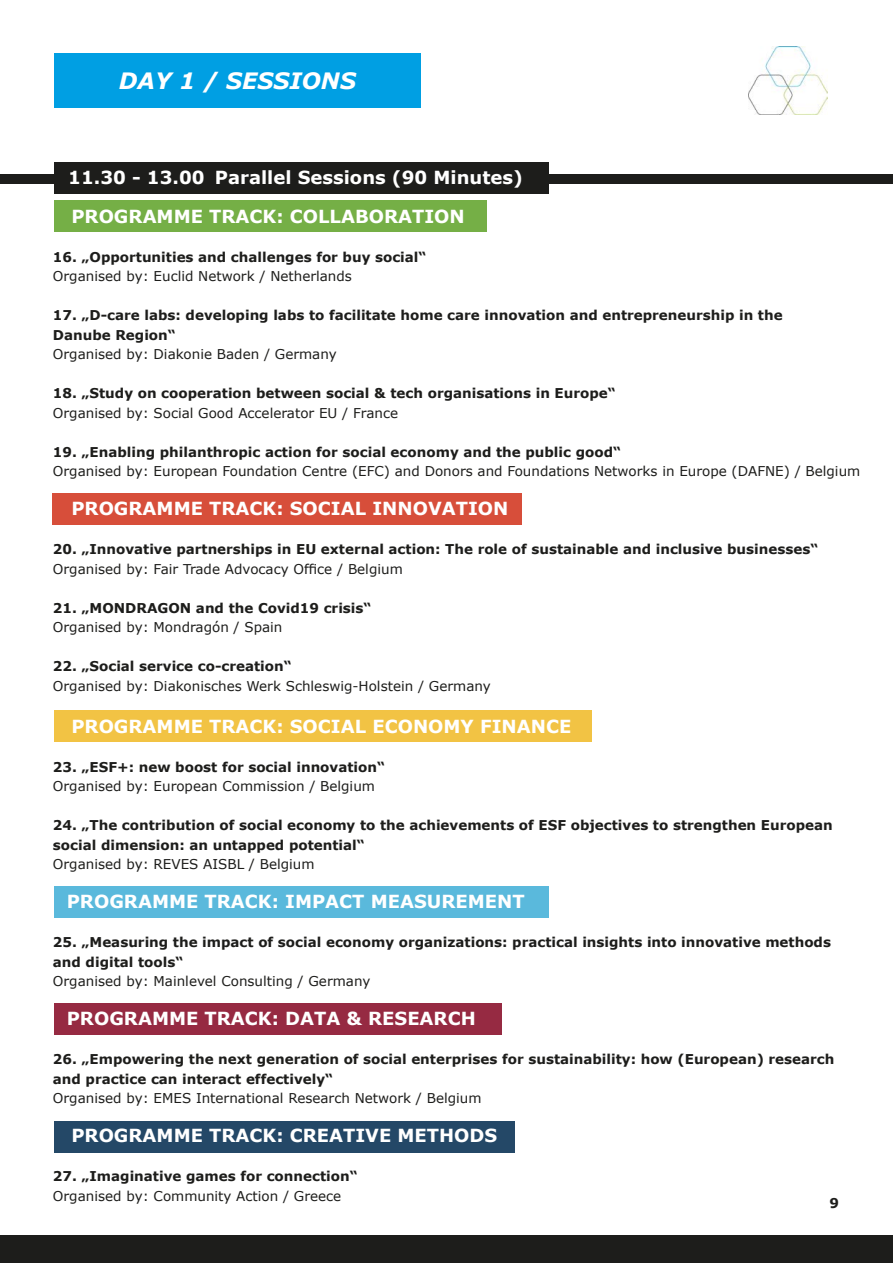
<style>
.page{position:relative;width:893px;height:1263px;background:#fff}
.page>*{position:absolute;margin:0;border:0;box-sizing:border-box;transform-origin:0 0}
.t1{font:italic 700 22.5px "Verdana";color:#fff}
.t2{font:700 18px/39px "Verdana";color:#fff}
.t3{font:700 13.5px/19.5px "Verdana";color:#1d1d1b}
.t4{font:13.5px "Verdana";color:#1d1d1b}
</style>
<div class="page">
<div style="left:0;top:174px;width:893px;height:9px;background:#1d1d1b"></div>
<div style="left:54px;top:53px;width:367px;height:54px;background:#009fe3"></div>
<div style="left:54px;top:162px;width:495px;height:31px;background:#1d1d1b"></div>
<div style="left:0;top:1236px;width:893px;height:27px;background:#1d1d1b"></div>
<img style="left:748px;top:46px;width:80px;height:68px">
<div style="left:53px;top:493px;width:469px;height:31px;background:#d74e3a"></div>
<div style="left:54px;top:201px;width:432px;height:31px;background:#75af46"></div>
<div style="left:54px;top:886px;width:495px;height:31px;background:#5ab9dc"></div>
<div style="left:54px;top:710px;width:537px;height:32px;background:#f2c344"></div>
<div style="left:54px;top:1121px;width:460px;height:32px;background:#244867"></div>
<div style="left:54px;top:1003px;width:447px;height:32px;background:#962a42"></div>
<h1 class="t1" style="left:119px;top:66px;width:239px">DAY 1 / SESSIONS</h1>
<h2 class="t2" style="left:68px;top:158px;width:456px">11.30 - 13.00 Parallel Sessions (90 Minutes)<br>PROGRAMME TRACK: COLLABORATION</h2>
<p class="t3" style="left:53px;top:247px;width:375px">16. „Opportunities and challenges for buy social“</p>
<p class="t4" style="left:53px;top:268px;width:301px">Organised by: Euclid Network / Netherlands</p>
<p class="t3" style="left:53px;top:306px;width:731px">17. „D-care labs: developing labs to facilitate home care innovation and entrepreneurship in the<br>Danube Region“</p>
<p class="t4" style="left:53px;top:346px;width:285px">Organised by: Diakonie Baden / Germany</p>
<p class="t3" style="left:53px;top:384px;width:564px">18. „Study on cooperation between social &amp; tech organisations in Europe“</p>
<p class="t4" style="left:53px;top:404px;width:347px">Organised by: Social Good Accelerator EU / France</p>
<p class="t3" style="left:53px;top:442px;width:570px">19. „Enabling philanthropic action for social economy and the public good“</p>
<p class="t4" style="left:53px;top:463px;width:809px">Organised by: European Foundation Centre (EFC) and Donors and Foundations Networks in Europe (DAFNE) / Belgium</p>
<h2 class="t2" style="left:71px;top:489px;width:438px">PROGRAMME TRACK: SOCIAL INNOVATION</h2>
<p class="t3" style="left:53px;top:540px;width:767px">20. „Innovative partnerships in EU external action: The role of sustainable and inclusive businesses“</p>
<p class="t4" style="left:53px;top:560px;width:351px">Organised by: Fair Trade Advocacy Office / Belgium</p>
<p class="t3" style="left:53px;top:598px;width:320px">21. „MONDRAGON and the Covid19 crisis“</p>
<p class="t4" style="left:53px;top:619px;width:231px">Organised by: Mondragón / Spain</p>
<p class="t3" style="left:53px;top:657px;width:240px">22. „Social service co-creation“</p>
<p class="t4" style="left:53px;top:677px;width:439px">Organised by: Diakonisches Werk Schleswig-Holstein / Germany</p>
<h2 class="t2" style="left:71px;top:707px;width:501px">PROGRAMME TRACK: SOCIAL ECONOMY FINANCE</h2>
<p class="t3" style="left:53px;top:757px;width:333px">23. „ESF+: new boost for social innovation“</p>
<p class="t4" style="left:53px;top:778px;width:324px">Organised by: European Commission / Belgium</p>
<p class="t3" style="left:53px;top:816px;width:781px">24. „The contribution of social economy to the achievements of ESF objectives to strengthen European social dimension: an untapped potential“</p>
<p class="t4" style="left:53px;top:856px;width:263px">Organised by: REVES AISBL / Belgium</p>
<h2 class="t2" style="left:67px;top:882px;width:459px">PROGRAMME TRACK: IMPACT MEASUREMENT</h2>
<p class="t3" style="left:53px;top:933px;width:780px">25. „Measuring the impact of social economy organizations: practical insights into innovative methods and digital tools“</p>
<p class="t4" style="left:53px;top:973px;width:319px">Organised by: Mainlevel Consulting / Germany</p>
<h2 class="t2" style="left:67px;top:999px;width:410px">PROGRAMME TRACK: DATA &amp; RESEARCH</h2>
<p class="t3" style="left:53px;top:1050px;width:783px">26. „Empowering the next generation of social enterprises for sustainability: how (European) research and practice can interact effectively“</p>
<p class="t4" style="left:53px;top:1090px;width:430px">Organised by: EMES International Research Network / Belgium</p>
<h2 class="t2" style="left:71px;top:1116px;width:427px">PROGRAMME TRACK: CREATIVE METHODS</h2>
<p class="t3" style="left:53px;top:1167px;width:306px">27. „Imaginative games for connection“</p>
<p class="t4" style="left:53px;top:1187px;width:290px">Organised by: Community Action / Greece</p>
<p class="t3" style="left:829px;top:1193px;width:11px">9</p>
</div>
